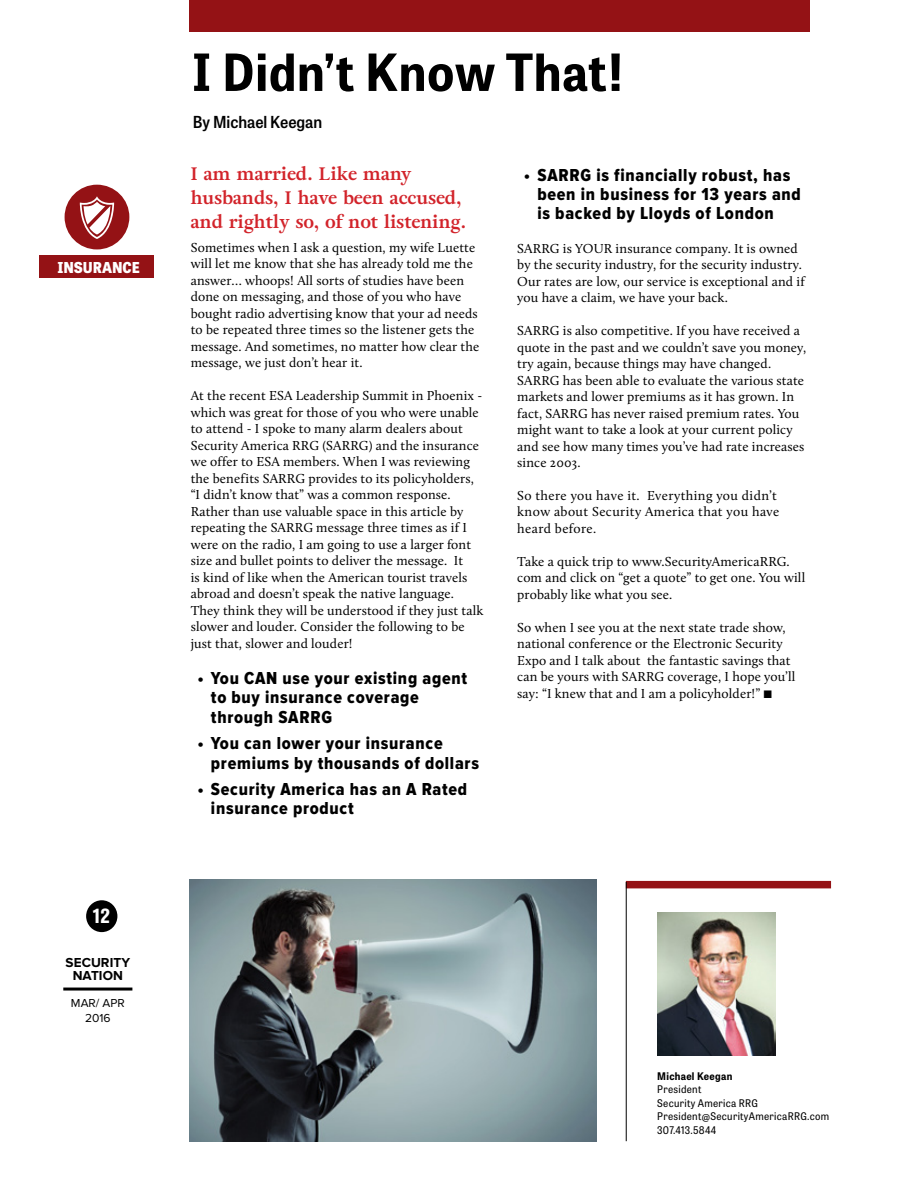
<style>
.page{position:relative;width:918px;height:1188px;background:#fff}
.page>*{position:absolute;margin:0;border:0;box-sizing:border-box;transform-origin:0 0}
.t1{font:700 51px "Tablet Gothic Narrow";letter-spacing:.02em;color:#000}
.t2{font:700 19.5px "Tablet Gothic Narrow";color:#fff}
.t3{font:18px/19.5px "Proxima Nova Cond Extrabld";letter-spacing:.04em;color:#000}
.t4{font:700 18px/24px "Adriane Text";letter-spacing:.01em;color:#d2232a}
.t5{font:600 16.5px "Tablet Gothic Narrow";color:#000}
.t6{font:800 15px "Tablet Gothic Narrow";letter-spacing:-.005em;color:#fff}
.t7{font:13.5px/16.5px "Calluna";letter-spacing:.01em;color:#000}
.t8{font:13.5px/16.5px "Calluna";letter-spacing:.03em;color:#000}
.t9{font:700 13.5px/13.5px "Proxima Nova";letter-spacing:.005em;color:#000;text-align:center}
.t10{font:12px/15px "Proxima Nova";color:#000;text-align:center}
.t11{font:10.5px/13.5px "Tablet Gothic Narrow";letter-spacing:.03em;color:#000}
.t12{font:700 10.5px "Tablet Gothic Narrow";letter-spacing:.03em;color:#000}
.s1{font-family:"Proxima Nova";font-size:13.2px}
</style>
<div class="page">
<div style="left:86px;top:900px;width:31px;height:32px;background:#000;border-radius:50%"></div>
<hr style="left:63px;top:988px;width:69px;height:3px;background:#000">
<div style="left:40px;top:256px;width:114px;height:22px;background:#941215"></div>
<div style="left:65px;top:185px;width:64px;height:64px;background:#941215;border-radius:50%"></div>
<div style="left:189px;top:0;width:621px;height:31px;background:#941215"></div>
<svg style="left:80px;top:196px;width:34px;height:43px"></svg>
<img style="left:657px;top:913px;width:119px;height:143px">
<div style="left:626px;top:881px;width:205px;height:7px;background:#941215"></div>
<hr style="left:626px;top:882px;width:1px;height:259px;background:#000">
<img style="left:189px;top:879px;width:408px;height:263px">
<p class="t6" style="left:57px;top:256px;width:84px">INSURANCE</p>
<h2 class="t2" style="left:93px;top:902px;width:19px">12</h2>
<p class="t9" style="left:66px;top:956px;width:66px">SECURITY<br>NATION</p>
<p class="t10" style="left:71px;top:996px;width:55px">MAR/ APR<br>2016</p>
<h1 class="t1" style="left:192px;top:37px;width:433px">I Didn’t Know That!</h1>
<p class="t5" style="left:193px;top:110px;width:131px">By Michael Keegan</p>
<h3 class="t4" style="left:191px;top:162px;width:277px">I am married. Like many husbands, I have been accused, and rightly so, of not listening.</h3>
<p class="t7" style="left:191px;top:239px;width:290px">Sometimes when I ask a question, my wife Luette will let me know that she has already told me the answer… whoops! All sorts of studies have been done on messaging, and those of you who have bought radio advertising know that your ad needs to be repeated three times so the listener gets the message. And sometimes, no matter how clear the message, we just don’t hear it.</p>
<p class="t7" style="left:191px;top:387px;width:294px">At the recent ESA Leadership Summit in Phoenix - which was great for those of you who were unable to attend - I spoke to many alarm dealers about Security America RRG (SARRG) and the insurance we offer to ESA members. When I was reviewing the benefits SARRG provides to its policyholders, “I didn’t know that” was a common response.<br>Rather than use valuable space in this article by repeating the SARRG message three times as if I were on the radio, I am going to use a larger font size and bullet points to deliver the message. It<br>is kind of like when the American tourist travels abroad and doesn’t speak the native language.<br>They think they will be understood if they just talk slower and louder. Consider the following to be just that, slower and louder!</p>
<h3 class="t3" style="left:211px;top:669px;width:258px;text-indent:-14px">• You CAN use your existing agent to buy insurance coverage through SARRG</h3>
<h3 class="t3" style="left:211px;top:735px;width:269px;text-indent:-14px">• You can lower your insurance premiums by thousands of dollars</h3>
<h3 class="t3" style="left:211px;top:780px;width:258px;text-indent:-14px">• Security America has an A Rated insurance product</h3>
<h3 class="t3" style="left:537px;top:166px;width:265px;text-indent:-14px">• SARRG is financially robust, has been in business for 13 years and is backed by Lloyds of London</h3>
<p class="t7" style="left:517px;top:240px;width:289px">SARRG is YOUR insurance company. It is owned by the security industry, for the security industry.<br>Our rates are low, our service is exceptional and if you have a claim, we have your back.</p>
<p class="t7" style="left:517px;top:322px;width:291px">SARRG is also competitive. If you have received a quote in the past and we couldn’t save you money, try again, because things may have changed.<br>SARRG has been able to evaluate the various state markets and lower premiums as it has grown. In fact, SARRG has never raised premium rates. You might want to take a look at your current policy and see how many times you’ve had rate increases since 2003.</p>
<p class="t8" style="left:517px;top:487px;width:264px">So there you have it. Everything you didn’t know about Security America that you have heard before.</p>
<p class="t7" style="left:517px;top:553px;width:290px">Take a quick trip to www.SecurityAmericaRRG. com and click on “get a quote” to get one. You will probably like what you see.</p>
<p class="t7" style="left:517px;top:619px;width:280px">So when I see you at the next state trade show, national conference or the Electronic Security Expo and I talk about the fantastic savings that can be yours with SARRG coverage, I hope you’ll say: “I knew that and I am a policyholder!” <span class="s1">■</span></p>
<p class="t12" style="left:657px;top:1068px;width:77px">Michael Keegan</p>
<p class="t11" style="left:657px;top:1082px;width:173px">President<br>Security America RRG<br>President@SecurityAmericaRRG.com<br>307.413.5844</p>
</div>
